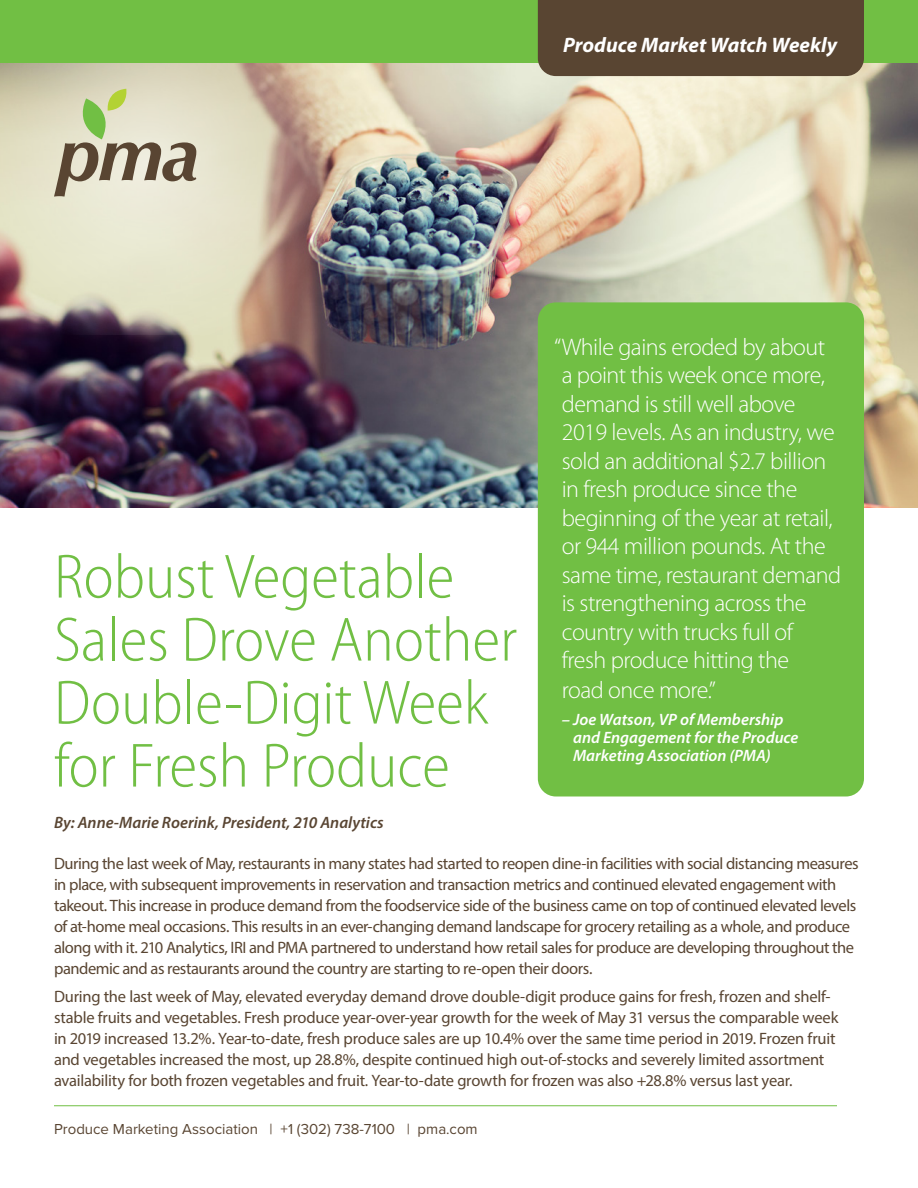
<style>
.page{position:relative;width:918px;height:1188px;background:#fff}
.page>*{position:absolute;margin:0;border:0;box-sizing:border-box;transform-origin:0 0}
.t1{font:300 semi-condensed 63px/63px "Myriad Pro";color:#71bf44}
.t2{font:300 24px/28.7px "Myriad Pro";letter-spacing:-.02em;color:#fff}
.Body{font:italic 700 21px "Myriad Pro";color:#fff}
.Body-2{font:16.5px/21px "Myriad Pro";letter-spacing:-.025em;color:#594532}
.t3{font:italic 600 16.5px/18px "Myriad Pro";color:#fff}
.t4{font:italic 600 16.5px "Myriad Pro";color:#594532}
.t5{font:15px "Proxima Nova";color:#594532}
</style>
<div class="page">
<img style="left:0;top:63px;width:918px;height:445px">
<svg style="left:0;top:63px;width:340px;height:272px;background:#c9bca9"></svg>
<svg style="left:54px;top:89px;width:142px;height:108px;background:#c5c2a8"></svg>
<div style="left:0;top:0;width:918px;height:63px;background:#71bf44"></div>
<div style="left:538px;top:302px;width:326px;height:494px;background:#71bf44;border-radius:18px"></div>
<div style="left:538px;top:0;width:326px;height:76px;background:#594532"></div>
<hr style="left:54px;top:1105px;width:783px;height:1px;background:#71bf44">
<p class="Body" style="left:563px;top:32px;width:276px">Produce Market Watch Weekly</p>
<p class="t2" style="left:562px;top:333px;width:281px;text-indent:-8px">“While gains eroded by about a point this week once more, demand is still well above<br>2019 levels. As an industry, we sold an additional $2.7 billion in fresh produce since the beginning of the year at retail, or 944 million pounds. At the same time, restaurant demand is strengthening across the country with trucks full of fresh produce hitting the<br>road once more.”</p>
<p class="t3" style="left:573px;top:710px;width:227px;text-indent:-11px">– Joe Watson, VP of Membership and Engagement for the Produce<br>Marketing Association (PMA)</p>
<h1 class="t1" style="left:54px;top:545px;width:465px">Robust Vegetable<br>Sales Drove Another<br>Double-Digit Week for Fresh Produce</h1>
<h1 class="t4" style="left:54px;top:812px;width:331px">By: Anne-Marie Roerink, President, 210 Analytics</h1>
<p class="Body-2" style="left:54px;top:853px;width:806px">During the last week of May, restaurants in many states had started to reopen dine-in facilities with social distancing measures in place, with subsequent improvements in reservation and transaction metrics and continued elevated engagement with takeout. This increase in produce demand from the foodservice side of the business came on top of continued elevated levels of at-home meal occasions. This results in an ever-changing demand landscape for grocery retailing as a whole, and produce along with it. 210 Analytics, IRI and PMA partnered to understand how retail sales for produce are developing throughout the pandemic and as restaurants around the country are starting to re-open their doors.</p>
<p class="Body-2" style="left:54px;top:986px;width:786px">During the last week of May, elevated everyday demand drove double-digit produce gains for fresh, frozen and shelf&shy;stable fruits and vegetables. Fresh produce year-over-year growth for the week of May 31 versus the comparable week in 2019 increased 13.2%. Year-to-date, fresh produce sales are up 10.4% over the same time period in 2019. Frozen fruit and vegetables increased the most, up 28.8%, despite continued high out-of-stocks and severely limited assortment availability for both frozen vegetables and fruit. Year-to-date growth for frozen was also +28.8% versus last year.</p>
<p class="t5" style="left:54px;top:1118px;width:425px">Produce Marketing Association | +1 (302) 738-7100 | pma.com</p>
</div>
